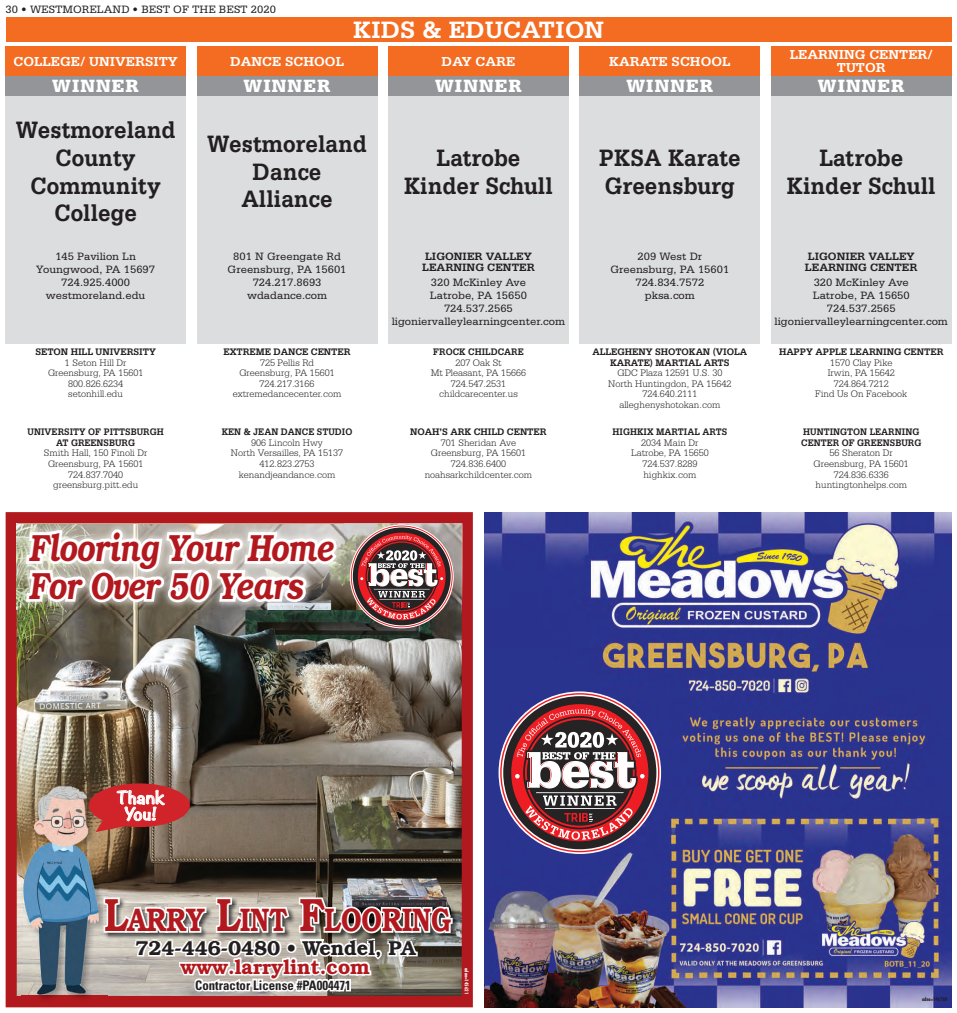
<style>
.page{position:relative;width:957px;height:1013px;background:#fff}
.page>*{position:absolute;margin:0;border:0;box-sizing:border-box;transform-origin:0 0}
.t1{font:italic 600 37.88px/37.9px "Bookman";letter-spacing:-.01em;color:#b2191e;scale:.78 1}
.t2{font:600 32.75px "Bookman";color:#b2191e;scale:.78 1}
.t3{font:700 25px/27.5px "Serifa Std";color:#231f20;text-align:center;scale:.9 1}
.t4{font:700 25px "Serifa Std";color:#fff}
.t5{font:600 20.25px "Bookman";color:#231f20}
.t6{font:600 20.25px "Bookman";color:#b2191e}
.t7{font:900 18.75px "Serifa Std";letter-spacing:.06em;color:#fff}
.t8{font:700 15.5px/16.5px "Noteworthy";letter-spacing:.005em;color:#fff;text-align:center;scale:1.12 1}
.t9{font:700 13.75px/12.5px "Serifa Std";color:#fff;text-align:center}
.t10{font:700 condensed 13.12px "Univers";color:#231f20}
.t11{font:11.25px/13.1px "Serifa Std";color:#231f20;text-align:center}
.t12{font:700 11.25px/11.9px "Serifa Std";color:#231f20}
.t13{font:300 10px/10.6px "Serifa Std";color:#231f20;text-align:center}
.t14{font:700 10px/10.6px "Serifa Std";letter-spacing:-.01em;color:#231f20;text-align:center;scale:.95 1}
.t15{font:700 10px/10.6px "Serifa Std";letter-spacing:-.01em;color:#231f20;text-align:center;scale:.9 1}
.t16{font:700 condensed 5px "Futura";color:#fff}
.t17{font:700 condensed 5px "Futura";color:#231f20}
.s1{font-size:46.75px}
</style>
<div class="page">
<div style="left:6px;top:18px;width:945px;height:24px;background:#f36c21"></div>
<div style="left:579px;top:247px;width:180px;height:96px;background:#dcdddf"></div>
<div style="left:579px;top:96px;width:180px;height:151px;background:#dcdddf"></div>
<div style="left:579px;top:76px;width:180px;height:20px;background:#939598"></div>
<div style="left:579px;top:47px;width:180px;height:29px;background:#f36c21"></div>
<div style="left:388px;top:247px;width:180px;height:96px;background:#dcdddf"></div>
<div style="left:388px;top:96px;width:180px;height:151px;background:#dcdddf"></div>
<div style="left:388px;top:76px;width:180px;height:20px;background:#939598"></div>
<div style="left:388px;top:47px;width:180px;height:29px;background:#f36c21"></div>
<div style="left:197px;top:247px;width:180px;height:96px;background:#dcdddf"></div>
<div style="left:197px;top:96px;width:180px;height:151px;background:#dcdddf"></div>
<div style="left:197px;top:76px;width:180px;height:20px;background:#939598"></div>
<div style="left:197px;top:47px;width:180px;height:29px;background:#f36c21"></div>
<div style="left:6px;top:247px;width:180px;height:96px;background:#dcdddf"></div>
<div style="left:6px;top:96px;width:180px;height:151px;background:#dcdddf"></div>
<div style="left:6px;top:76px;width:180px;height:20px;background:#939598"></div>
<div style="left:6px;top:47px;width:180px;height:29px;background:#f36c21"></div>
<div style="left:771px;top:247px;width:180px;height:96px;background:#dcdddf"></div>
<div style="left:771px;top:96px;width:180px;height:151px;background:#dcdddf"></div>
<div style="left:771px;top:76px;width:180px;height:20px;background:#939598"></div>
<div style="left:771px;top:47px;width:180px;height:29px;background:#f36c21"></div>
<img style="left:18px;top:609px;width:442px;height:386px">
<div style="left:6px;top:512px;width:466px;height:495px;border:11px solid #b2191e"></div>
<img style="left:17px;top:523px;width:445px;height:86px">
<svg style="left:108px;top:894px;width:347px;height:105px"></svg>
<img style="left:22px;top:783px;width:86px;height:220px">
<img style="left:103px;top:897px;width:5px;height:35px">
<img style="left:105px;top:899px;width:3px;height:32px">
<img style="left:24px;top:786px;width:74px;height:208px">
<img style="left:19px;top:522px;width:325px;height:87px">
<img style="left:23px;top:512px;width:317px;height:163px">
<div style="left:89px;top:783px;width:101px;height:44px;background:#d1232a;border-radius:50%"></div>
<svg style="left:96px;top:789px;width:69px;height:43px"></svg>
<svg style="left:351px;top:525px;width:101px;height:102px"></svg>
<img style="left:484px;top:512px;width:467px;height:495px">
<svg style="left:500px;top:693px;width:159px;height:159px"></svg>
<p class="t11" style="left:6px;top:3px;width:272px">30 • WESTMORELAND • BEST OF THE BEST 2020</p>
<h3 class="t4" style="left:353px;top:15px;width:252px">KIDS &amp; EDUCATION</h3>
<h3 class="t9" style="left:13px;top:55px;width:166px">COLLEGE/ UNIVERSITY</h3>
<h3 class="t9" style="left:230px;top:55px;width:115px">DANCE SCHOOL</h3>
<h3 class="t9" style="left:441px;top:55px;width:75px">DAY CARE</h3>
<h3 class="t9" style="left:609px;top:55px;width:123px">KARATE SCHOOL</h3>
<h3 class="t7" style="left:52px;top:75px;width:88px">WINNER</h3>
<h3 class="t7" style="left:243px;top:75px;width:88px">WINNER</h3>
<h3 class="t7" style="left:435px;top:75px;width:88px">WINNER</h3>
<h3 class="t7" style="left:626px;top:75px;width:88px">WINNER</h3>
<h3 class="t3" style="left:16px;top:116px;width:179px">Westmoreland<br>County<br>Community<br>College</h3>
<p class="t11" style="left:36px;top:249px;width:120px">145 Pavilion Ln<br>Youngwood, PA 15697<br>724.925.4000 westmoreland.edu</p>
<p class="t14" style="left:35px;top:346px;width:128px">SETON HILL UNIVERSITY</p>
<p class="t13" style="left:48px;top:357px;width:97px">1 Seton Hill Dr<br>Greensburg, PA 15601<br>800.826.6234 setonhill.edu</p>
<p class="t15" style="left:28px;top:426px;width:153px">UNIVERSITY OF PITTSBURGH<br>AT GREENSBURG</p>
<p class="t13" style="left:44px;top:448px;width:105px">Smith Hall, 150 Finoli Dr<br>Greensburg, PA 15601<br>724.837.7040 greensburg.pitt.edu</p>
<h3 class="t3" style="left:207px;top:130px;width:179px">Westmoreland<br>Dance<br>Alliance</h3>
<p class="t11" style="left:227px;top:249px;width:120px">801 N Greengate Rd<br>Greensburg, PA 15601<br>724.217.8693 wdadance.com</p>
<p class="t14" style="left:223px;top:346px;width:135px">EXTREME DANCE CENTER</p>
<p class="t13" style="left:233px;top:357px;width:110px">725 Pellis Rd<br>Greensburg, PA 15601<br>724.217.3166 extremedancecenter.com</p>
<p class="t15" style="left:222px;top:426px;width:147px">KEN &amp; JEAN DANCE STUDIO</p>
<p class="t13" style="left:231px;top:437px;width:114px">906 Lincoln Hwy<br>North Versailles, PA 15137<br>412.823.2753 kenandjeandance.com</p>
<h1 class="t1" style="left:29px;top:528px;width:391px">Flooring Your Home<br>For Over 50 Years</h1>
<h3 class="t3" style="left:404px;top:144px;width:167px">Latrobe<br>Kinder Schull</h3>
<p class="t12" style="left:422px;top:250px;width:114px">LIGONIER VALLEY<br>LEARNING CENTER</p>
<p class="t11" style="left:392px;top:276px;width:175px">320 McKinley Ave<br>Latrobe, PA 15650<br>724.537.2565 ligoniervalleylearningcenter.com</p>
<p class="t15" style="left:433px;top:346px;width:102px">FROCK CHILDCARE</p>
<p class="t13" style="left:430px;top:357px;width:97px">207 Oak St<br>Mt Pleasant, PA 15666<br>724.547.2531 childcarecenter.us</p>
<p class="t14" style="left:410px;top:426px;width:145px">NOAH’S ARK CHILD CENTER</p>
<p class="t13" style="left:424px;top:437px;width:109px">701 Sheridan Ave<br>Greensburg, PA 15601<br>724.836.6400 noahsarkchildcenter.com</p>
<h3 class="t3" style="left:599px;top:144px;width:159px;text-align:left">PKSA Karate<br>Greensburg</h3>
<p class="t11" style="left:610px;top:249px;width:120px">209 West Dr<br>Greensburg, PA 15601<br>724.834.7572 pksa.com</p>
<p class="t14" style="left:592px;top:346px;width:164px">ALLEGHENY SHOTOKAN (VIOLA<br>KARATE) MARTIAL ARTS</p>
<p class="t13" style="left:608px;top:367px;width:125px">GDC Plaza 12591 U.S. 30<br>North Huntingdon, PA 15642<br>724.640.2111 alleghenyshotokan.com</p>
<p class="t15" style="left:612px;top:426px;width:129px">HIGHKIX MARTIAL ARTS</p>
<p class="t13" style="left:631px;top:437px;width:79px">2034 Main Dr<br>Latrobe, PA 15650<br>724.537.8289 highkix.com</p>
<h3 class="t9" style="left:789px;top:49px;width:144px">LEARNING CENTER/<br>TUTOR</h3>
<h3 class="t7" style="left:817px;top:75px;width:88px">WINNER</h3>
<h3 class="t3" style="left:786px;top:144px;width:167px">Latrobe<br>Kinder Schull</h3>
<p class="t12" style="left:804px;top:250px;width:114px">LIGONIER VALLEY<br>LEARNING CENTER</p>
<p class="t11" style="left:774px;top:276px;width:175px">320 McKinley Ave<br>Latrobe, PA 15650<br>724.537.2565 ligoniervalleylearningcenter.com</p>
<p class="t14" style="left:778px;top:346px;width:175px">HAPPY APPLE LEARNING CENTER</p>
<p class="t13" style="left:815px;top:357px;width:93px">1570 Clay Pike<br>Irwin, PA 15642<br>724.864.7212<br>Find Us On Facebook</p>
<p class="t15" style="left:801px;top:426px;width:135px;text-align:left">HUNTINGTON LEARNING<br>CENTER OF GREENSBURG</p>
<p class="t13" style="left:813px;top:448px;width:97px">56 Sheraton Dr<br>Greensburg, PA 15601<br>724.836.6336 huntingtonhelps.com</p>
<h3 class="t8" style="left:117px;top:788px;width:44px">Thank<br>You!</h3>
<h2 class="t2" style="left:104px;top:900px;width:446px"><span class="s1">L</span>ARRY <span class="s1">L</span>INT <span class="s1">F</span>LOORING</h2>
<h3 class="t5" style="left:344px;top:935px;width:32px">d l</h3>
<h3 class="t5" style="left:135px;top:935px;width:281px">724-446-0480 • Wen e , PA</h3>
<h3 class="t6" style="left:180px;top:954px;width:191px">www.larrylint.com</h3>
<h3 class="t10" style="left:195px;top:977px;width:157px">Contractor License #PA004471</h3>
<p class="t16" style="left:469px;top:968px;width:28px;rotate:90deg">adno=145621</p>
<p class="t17" style="left:921px;top:996px;width:27px">adno=146760</p>
</div>
